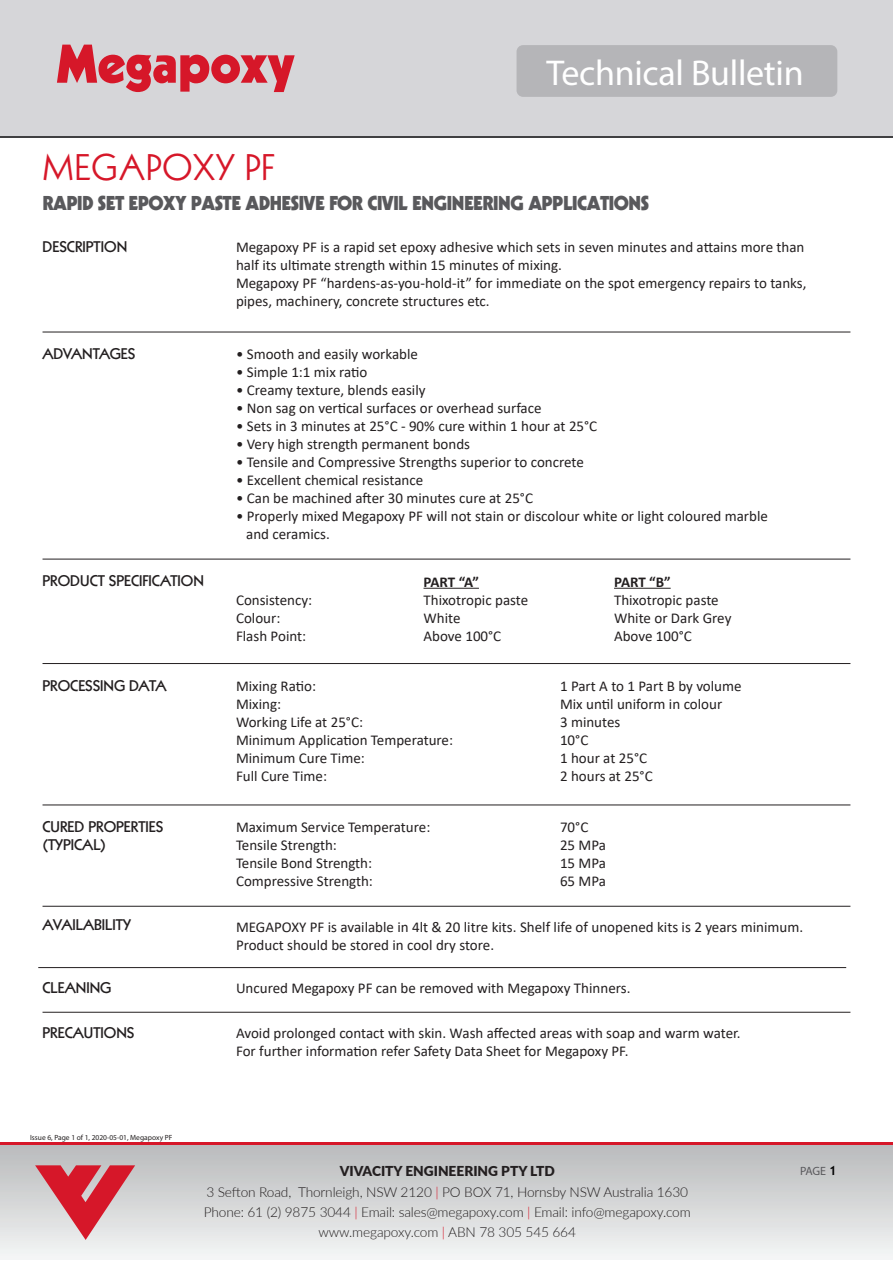
<style>
.page{position:relative;width:893px;height:1263px;background:#fff}
.page>*{position:absolute;margin:0;border:0;box-sizing:border-box;transform-origin:0 0}
.t1{font:36px "Myriad Pro";letter-spacing:-.01em;color:#fff}
.t2{font:36px "Kabel LT Std";letter-spacing:.025em;color:#d61729}
.t3{font:900 19.5px "Kabel LT Std";letter-spacing:-.025em;color:#59595c}
.t4{font:15px "Calibri";color:#231f20}
.t5{font:800 15px "Kabel LT Std";color:#231f20}
.t6{font:700 15px "Calibri";letter-spacing:-.01em;color:#231f20}
.t7{font:800 15px "Kabel LT Std";color:#000}
.t8{font:300 13.65px "Lato";letter-spacing:-.01em;color:#231f20}
.t9{font:900 13.65px "Lato";color:#231f20}
.t10{font:12px "Myriad Pro";color:#59595c}
.t11{font:7.5px "Myriad Pro";color:#231f20}
.s1{color:#d61729}
</style>
<div class="page">
<div style="left:0;top:1143px;width:893px;height:116px;background:linear-gradient(to bottom,#b8b9bb,#f3f4f4)"></div>
<hr style="left:0;top:1142px;width:893px;height:3px;background:#d61729">
<hr style="left:0;top:135px;width:893px;height:2px;background:#404042">
<div style="left:0;top:0;width:893px;height:136px;background:#d6d6d9"></div>
<div style="left:517px;top:45px;width:320px;height:52px;background:#b5b5b8;border-radius:7px"></div>
<svg style="left:57px;top:45px;width:238px;height:47px"></svg>
<svg style="left:35px;top:1165px;width:100px;height:75px;background:#d8838c"></svg>
<hr style="left:43px;top:332px;width:807px;height:1px;background:#231f20">
<hr style="left:43px;top:663px;width:807px;height:1px;background:#231f20">
<hr style="left:43px;top:804px;width:807px;height:1px;background:#231f20">
<hr style="left:43px;top:559px;width:807px;height:1px;background:#231f20">
<hr style="left:423px;top:588px;width:56px;height:1px;background:#231f20">
<hr style="left:614px;top:588px;width:57px;height:1px;background:#231f20">
<hr style="left:43px;top:906px;width:807px;height:1px;background:#231f20">
<hr style="left:38px;top:967px;width:808px;height:1px;background:#231f20">
<hr style="left:43px;top:1012px;width:807px;height:1px;background:#231f20">
<p class="t1" style="left:546px;top:51px;width:259px">Technical Bulletin</p>
<p class="t2" style="left:43px;top:147px;width:233px">MEGAPOXY PF</p>
<p class="t3" style="left:43px;top:191px;width:608px">RAPID SET EPOXY PASTE ADHESIVE FOR CIVIL ENGINEERING APPLICATIONS</p>
<p class="t4" style="left:236px;top:237px;width:570px">Megapoxy PF is a rapid set epoxy adhesive which sets in seven minutes and attains more than</p>
<p class="t4" style="left:236px;top:255px;width:327px">half its ultimate strength within 15 minutes of mixing.</p>
<p class="t4" style="left:236px;top:273px;width:572px">Megapoxy PF “hardens-as-you-hold-it” for immediate on the spot emergency repairs to tanks,</p>
<p class="t4" style="left:236px;top:291px;width:255px">pipes, machinery, concrete structures etc.</p>
<p class="t5" style="left:43px;top:238px;width:86px">DESCRIPTION</p>
<p class="t5" style="left:43px;top:345px;width:94px">ADVANTAGES</p>
<p class="t4" style="left:236px;top:344px;width:184px">• Smooth and easily workable</p>
<p class="t4" style="left:236px;top:362px;width:133px">• Simple 1:1 mix ratio</p>
<p class="t4" style="left:236px;top:380px;width:191px">• Creamy texture, blends easily</p>
<p class="t4" style="left:236px;top:398px;width:307px">• Non sag on vertical surfaces or overhead surface</p>
<p class="t4" style="left:236px;top:416px;width:363px">• Sets in 3 minutes at 25°C - 90% cure within 1 hour at 25°C</p>
<p class="t4" style="left:236px;top:434px;width:236px">• Very high strength permanent bonds</p>
<p class="t4" style="left:236px;top:452px;width:349px">• Tensile and Compressive Strengths superior to concrete</p>
<p class="t4" style="left:236px;top:470px;width:189px">• Excellent chemical resistance</p>
<p class="t4" style="left:236px;top:488px;width:298px">• Can be machined after 30 minutes cure at 25°C</p>
<p class="t4" style="left:236px;top:506px;width:533px">• Properly mixed Megapoxy PF will not stain or discolour white or light coloured marble</p>
<p class="t4" style="left:246px;top:524px;width:85px">and ceramics.</p>
<p class="t6" style="left:423px;top:571px;width:57px">PART “A”</p>
<p class="t6" style="left:614px;top:571px;width:58px">PART “B”</p>
<p class="t4" style="left:236px;top:589px;width:78px">Consistency:</p>
<p class="t4" style="left:423px;top:589px;width:106px">Thixotropic paste</p>
<p class="t4" style="left:614px;top:589px;width:106px">Thixotropic paste</p>
<p class="t4" style="left:236px;top:607px;width:46px">Colour:</p>
<p class="t4" style="left:423px;top:607px;width:39px">White</p>
<p class="t4" style="left:614px;top:607px;width:119px">White or Dark Grey</p>
<p class="t4" style="left:236px;top:625px;width:72px">Flash Point:</p>
<p class="t4" style="left:423px;top:625px;width:79px">Above 100°C</p>
<p class="t4" style="left:614px;top:625px;width:79px">Above 100°C</p>
<p class="t5" style="left:43px;top:572px;width:163px">PRODUCT SPECIFICATION</p>
<p class="t5" style="left:43px;top:677px;width:126px">PROCESSING DATA</p>
<p class="t4" style="left:236px;top:676px;width:82px">Mixing Ratio:</p>
<p class="t4" style="left:560px;top:676px;width:183px">1 Part A to 1 Part B by volume</p>
<p class="t4" style="left:236px;top:694px;width:47px">Mixing:</p>
<p class="t4" style="left:560px;top:694px;width:164px">Mix until uniform in colour</p>
<p class="t4" style="left:236px;top:712px;width:129px">Working Life at 25°C:</p>
<p class="t4" style="left:560px;top:712px;width:62px">3 minutes</p>
<p class="t4" style="left:236px;top:730px;width:219px">Minimum Application Temperature:</p>
<p class="t4" style="left:560px;top:730px;width:30px">10°C</p>
<p class="t4" style="left:236px;top:748px;width:130px">Minimum Cure Time:</p>
<p class="t4" style="left:560px;top:748px;width:89px">1 hour at 25°C</p>
<p class="t4" style="left:236px;top:766px;width:93px">Full Cure Time:</p>
<p class="t4" style="left:560px;top:766px;width:94px">2 hours at 25°C</p>
<p class="t5" style="left:43px;top:818px;width:122px">CURED PROPERTIES</p>
<p class="t5" style="left:43px;top:836px;width:65px">(TYPICAL)</p>
<p class="t4" style="left:236px;top:817px;width:196px">Maximum Service Temperature:</p>
<p class="t4" style="left:560px;top:817px;width:30px">70°C</p>
<p class="t4" style="left:236px;top:835px;width:102px">Tensile Strength:</p>
<p class="t4" style="left:560px;top:835px;width:48px">25 MPa</p>
<p class="t4" style="left:236px;top:853px;width:138px">Tensile Bond Strength:</p>
<p class="t4" style="left:560px;top:853px;width:48px">15 MPa</p>
<p class="t4" style="left:236px;top:871px;width:138px">Compressive Strength:</p>
<p class="t4" style="left:560px;top:871px;width:48px">65 MPa</p>
<p class="t5" style="left:43px;top:916px;width:90px">AVAILABILITY</p>
<p class="t4" style="left:236px;top:916px;width:569px">MEGAPOXY PF is available in 4lt &amp; 20 litre kits. Shelf life of unopened kits is 2 years minimum.</p>
<p class="t4" style="left:236px;top:934px;width:260px">Product should be stored in cool dry store.</p>
<p class="t5" style="left:43px;top:979px;width:70px">CLEANING</p>
<p class="t5" style="left:43px;top:1024px;width:93px">PRECAUTIONS</p>
<p class="t4" style="left:236px;top:978px;width:396px">Uncured Megapoxy PF can be removed with Megapoxy Thinners.</p>
<p class="t4" style="left:236px;top:1022px;width:506px">Avoid prolonged contact with skin. Wash affected areas with soap and warm water.</p>
<p class="t4" style="left:236px;top:1040px;width:394px">For further information refer Safety Data Sheet for Megapoxy PF.</p>
<p class="t11" style="left:30px;top:1133px;width:144px">Issue 6, Page 1 of 1, 2020-05-01, Megapoxy PF</p>
<p class="t9" style="left:340px;top:1161px;width:217px">VIVACITY ENGINEERING PTY LTD</p>
<p class="t8" style="left:206px;top:1182px;width:483px">3 Sefton Road, Thornleigh, NSW 2120 <span class="s1">|</span> PO BOX 71, Hornsby NSW Australia 1630</p>
<p class="t8" style="left:204px;top:1202px;width:489px">Phone: 61 (2) 9875 3044 <span class="s1">|</span> Email: sales@megapoxy.com <span class="s1">|</span> Email: info@megapoxy.com</p>
<p class="t8" style="left:319px;top:1223px;width:259px">www.megapoxy.com <span class="s1">|</span> ABN 78 305 545 664</p>
<p class="t7" style="left:830px;top:1161px;width:6px">1</p>
<p class="t10" style="left:800px;top:1164px;width:28px">PAGE</p>
</div>
